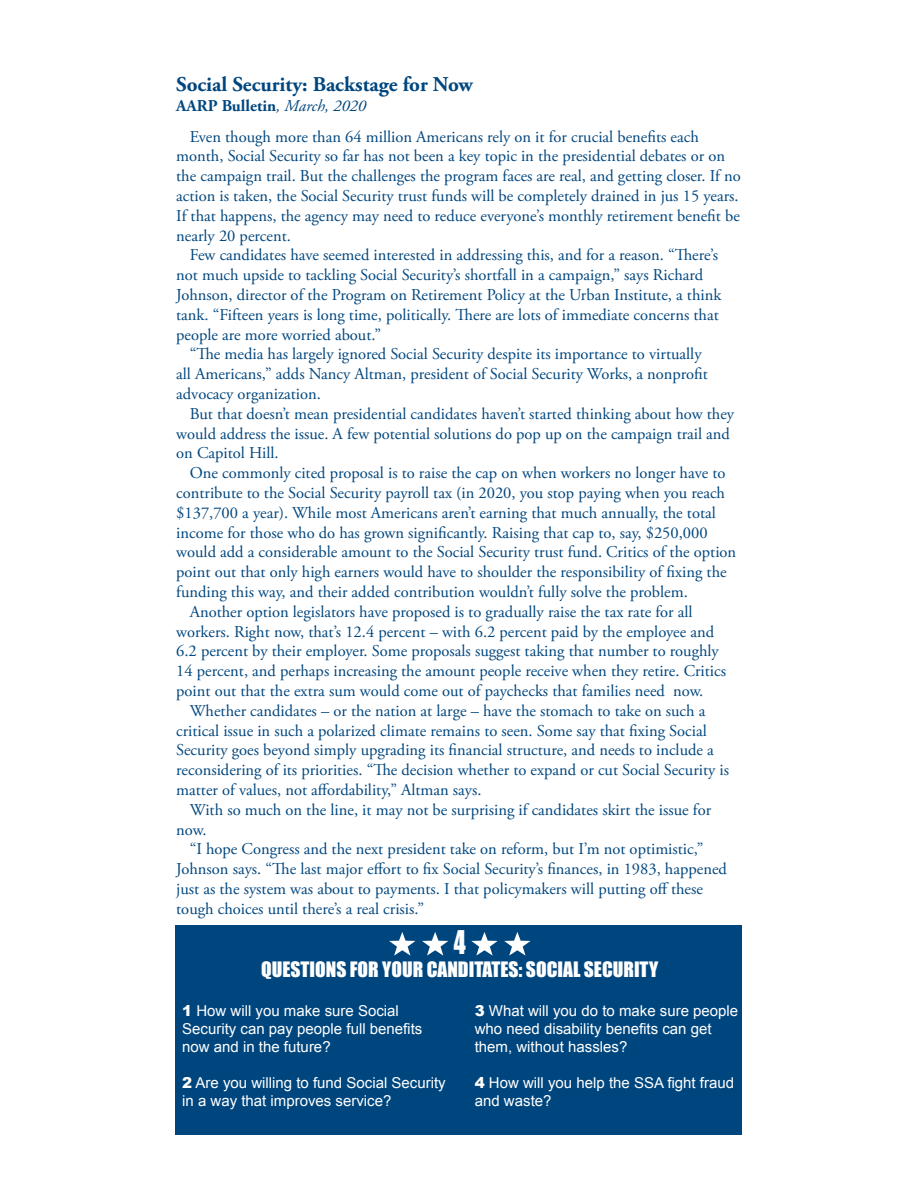
<style>
.page{position:relative;width:918px;height:1188px;background:#fff}
.page>*{position:absolute;margin:0;border:0;box-sizing:border-box;transform-origin:0 0}
.t1{font:30px "Impact";color:#fff;scale:.8 1}
.t2{font:700 21px "Adobe Garamond Pro";color:#00467e}
.t3{font:19.5px "Impact";color:#fff}
.t4{font:16.5px/19.8px "Adobe Garamond Pro";color:#00467e}
.t5{font:15px/18px "Arial";color:#fff}
.s1{font-weight:700}
.s2{font-style:italic}
.s3{font-weight:900}
</style>
<div class="page">
<div style="left:175px;top:925px;width:567px;height:210px;background:#00467e"></div>
<svg style="left:389px;top:932px;width:26px;height:24px"></svg>
<svg style="left:422px;top:932px;width:26px;height:24px"></svg>
<svg style="left:471px;top:932px;width:27px;height:24px"></svg>
<svg style="left:504px;top:932px;width:27px;height:24px"></svg>
<p class="t2" style="left:176px;top:72px;width:298px">Social Security: Backstage for Now</p>
<p class="t4" style="left:190px;top:91px;width:511px;line-height:30.9px;text-indent:-13px"><span class="s1">AARP Bulletin</span><span class="s2">, March, 2020<br></span>Even though more than 64 million Americans rely on it for crucial benefits each</p>
<p class="t4" style="left:176px;top:147px;width:566px">month, Social Security so far has not been a key topic in the presidential debates or on the campaign trail. But the challenges the program faces are real, and getting closer. If no action is taken, the Social Security trust funds will be completely drained in jus 15 years.<br>If that happens, the agency may need to reduce everyone’s monthly retirement benefit be nearly 20 percent.</p>
<p class="t4" style="left:176px;top:246px;width:547px;text-indent:13px">Few candidates have seemed interested in addressing this, and for a reason. “There’s not much upside to tackling Social Security’s shortfall in a campaign,” says Richard Johnson, director of the Program on Retirement Policy at the Urban Institute, a think tank. “Fifteen years is long time, politically. There are lots of immediate concerns that people are more worried about.”</p>
<p class="t4" style="left:176px;top:345px;width:533px;text-indent:13px">“The media has largely ignored Social Security despite its importance to virtually all Americans,” adds Nancy Altman, president of Social Security Works, a nonprofit advocacy organization.</p>
<p class="t4" style="left:176px;top:404px;width:559px;text-indent:13px">But that doesn’t mean presidential candidates haven’t started thinking about how they would address the issue. A few potential solutions do pop up on the campaign trail and on Capitol Hill.</p>
<p class="t4" style="left:190px;top:464px;width:537px">One commonly cited proposal is to raise the cap on when workers no longer have to</p>
<p class="t4" style="left:176px;top:483px;width:550px">contribute to the Social Security payroll tax (in 2020, you stop paying when you reach</p>
<p class="t4" style="left:176px;top:503px;width:541px">$137,700 a year). While most Americans aren’t earning that much annually, the total</p>
<p class="t4" style="left:176px;top:523px;width:533px">income for those who do has grown significantly. Raising that cap to, say, $250,000</p>
<p class="t4" style="left:176px;top:543px;width:562px">would add a considerable amount to the Social Security trust fund. Critics of the option</p>
<p class="t4" style="left:176px;top:563px;width:552px">point out that only high earners would have to shoulder the responsibility of fixing the</p>
<p class="t4" style="left:176px;top:582px;width:513px">funding this way, and their added contribution wouldn’t fully solve the problem.</p>
<p class="t4" style="left:190px;top:602px;width:504px">Another option legislators have proposed is to gradually raise the tax rate for all</p>
<p class="t4" style="left:176px;top:622px;width:539px">workers. Right now, that’s 12.4 percent – with 6.2 percent paid by the employee and</p>
<p class="t4" style="left:176px;top:642px;width:544px">6.2 percent by their employer. Some proposals suggest taking that number to roughly</p>
<p class="t4" style="left:176px;top:662px;width:551px">14 percent, and perhaps increasing the amount people receive when they retire. Critics</p>
<p class="t4" style="left:176px;top:681px;width:529px">point out that the extra sum would come out of paychecks that families need now.</p>
<p class="t4" style="left:190px;top:701px;width:517px">Whether candidates – or the nation at large – have the stomach to take on such a</p>
<p class="t4" style="left:176px;top:721px;width:532px">critical issue in such a polarized climate remains to seen. Some say that fixing Social</p>
<p class="t4" style="left:176px;top:741px;width:539px">Security goes beyond simply upgrading its financial structure, and needs to include a</p>
<p class="t4" style="left:176px;top:761px;width:554px">reconsidering of its priorities. “The decision whether to expand or cut Social Security is</p>
<p class="t4" style="left:176px;top:780px;width:307px">matter of values, not affordability,” Altman says.</p>
<p class="t4" style="left:190px;top:800px;width:523px">With so much on the line, it may not be surprising if candidates skirt the issue for</p>
<p class="t4" style="left:176px;top:820px;width:32px">now.</p>
<p class="t4" style="left:190px;top:840px;width:515px">“I hope Congress and the next president take on reform, but I’m not optimistic,”</p>
<p class="t4" style="left:176px;top:860px;width:552px">Johnson says. “The last major effort to fix Social Security’s finances, in 1983, happened</p>
<p class="t4" style="left:176px;top:879px;width:528px">just as the system was about to payments. I that policymakers will putting off these</p>
<p class="t4" style="left:176px;top:899px;width:250px">tough choices until there’s a real crisis.”</p>
<h1 class="t1" style="left:454px;top:919px;width:16px">4</h1>
<p class="t3" style="left:261px;top:955px;width:399px">QUESTIONS FOR YOUR CANDITATES: SOCIAL SECURITY</p>
<p class="t5" style="left:182px;top:1002px;width:242px"><span class="s3">1</span> How will you make sure Social<br>Security can pay people full benefits now and in the future?</p>
<p class="t5" style="left:182px;top:1074px;width:265px"><span class="s3">2</span> Are you willing to fund Social Security in a way that improves service?</p>
<p class="t5" style="left:475px;top:1002px;width:265px"><span class="s3">3</span> What will you do to make sure people who need disability benefits can get them, without hassles?</p>
<p class="t5" style="left:475px;top:1074px;width:261px"><span class="s3">4</span> How will you help the SSA fight fraud and waste?</p>
</div>
